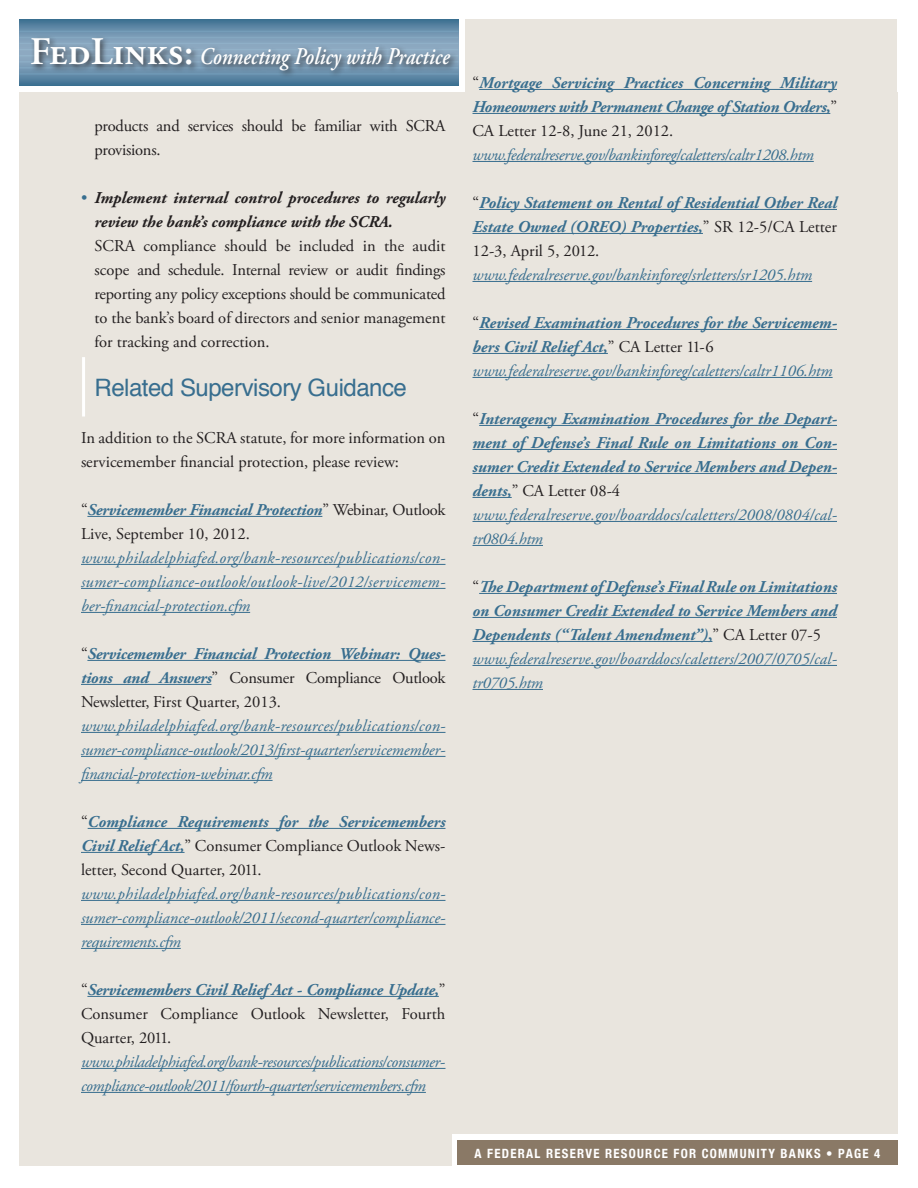
<style>
.page{position:relative;width:918px;height:1188px;background:#fff}
.page>*{position:absolute;margin:0;border:0;box-sizing:border-box;transform-origin:0 0}
.t1{font:italic 600 24px "Adobe Garamond Pro";color:#fff;scale:.85 1}
.t2{font:24px "Helvetica";letter-spacing:-.02em;color:#386e8f}
.t3{font:italic 700 16.5px/24px "Adobe Garamond Pro";color:#386e8f;text-align:justify}
.t4{font:italic 16.5px/24px "Adobe Garamond Pro";color:#386e8f;text-align:justify}
.t5{font:16.5px/24px "Adobe Garamond Pro";color:#231f20}
.t6{font:italic 16.5px/24px "Adobe Garamond Pro";letter-spacing:-.025em;color:#386e8f}
.t7{font:italic 700 16.5px/24px "Adobe Garamond Pro";color:#231f20}
.t8{font:italic 16.5px "Adobe Garamond Pro";letter-spacing:-.02em;color:#386e8f}
.t9{font:700 condensed 12.75px "Helvetica Neue";letter-spacing:.1em;color:#fff}
.s1{font-style:normal;font-size:39px}
.s2{font-weight:400;font-style:normal;color:#386e8f}
.s3{font-weight:700;font-style:italic;color:#386e8f}
.s4{font-weight:400;font-style:normal;color:#231f20}
.s5{font-style:normal}
</style>
<div class="page">
<div style="left:465px;top:19px;width:432px;height:1113px;background:#e9e5de"></div>
<div style="left:19px;top:92px;width:878px;height:1042px;background:#e9e5de"></div>
<svg style="left:19px;top:19px;width:440px;height:66px;background:#5682a0"></svg>
<hr style="left:19px;top:31px;width:439px;height:1px;background:#386e8f">
<hr style="left:19px;top:55px;width:439px;height:1px;background:#386e8f">
<hr style="left:19px;top:43px;width:439px;height:1px;background:#386e8f">
<hr style="left:19px;top:67px;width:439px;height:2px;background:#386e8f">
<hr style="left:19px;top:37px;width:439px;height:1px;background:#386e8f">
<hr style="left:19px;top:61px;width:439px;height:2px;background:#386e8f">
<hr style="left:19px;top:49px;width:439px;height:1px;background:#386e8f">
<hr style="left:19px;top:73px;width:439px;height:2px;background:#386e8f">
<div style="left:28px;top:35px;width:430px;height:43px;background:#231f20;opacity:.85"></div>
<div style="left:19px;top:1040px;width:433px;height:126px;background:#e9e5de"></div>
<div style="left:457px;top:1140px;width:440px;height:25px;background:#8a7966"></div>
<hr style="left:479px;top:89px;width:358px;height:1px;background:#386e8f">
<hr style="left:472px;top:113px;width:358px;height:1px;background:#386e8f">
<hr style="left:472px;top:161px;width:342px;height:1px;background:#386e8f">
<hr style="left:479px;top:209px;width:358px;height:1px;background:#386e8f">
<hr style="left:472px;top:233px;width:231px;height:1px;background:#386e8f">
<hr style="left:472px;top:281px;width:340px;height:1px;background:#386e8f">
<hr style="left:479px;top:329px;width:358px;height:1px;background:#386e8f">
<hr style="left:472px;top:353px;width:136px;height:1px;background:#386e8f">
<hr style="left:472px;top:377px;width:361px;height:1px;background:#386e8f">
<hr style="left:479px;top:425px;width:358px;height:1px;background:#386e8f">
<hr style="left:472px;top:449px;width:365px;height:1px;background:#386e8f">
<hr style="left:472px;top:473px;width:365px;height:1px;background:#386e8f">
<hr style="left:472px;top:497px;width:40px;height:1px;background:#386e8f">
<hr style="left:472px;top:521px;width:365px;height:1px;background:#386e8f">
<hr style="left:472px;top:545px;width:71px;height:1px;background:#386e8f">
<hr style="left:479px;top:593px;width:358px;height:1px;background:#386e8f">
<hr style="left:472px;top:617px;width:365px;height:1px;background:#386e8f">
<hr style="left:472px;top:641px;width:240px;height:1px;background:#386e8f">
<hr style="left:472px;top:665px;width:365px;height:1px;background:#386e8f">
<hr style="left:472px;top:689px;width:71px;height:1px;background:#386e8f">
<hr style="left:87px;top:516px;width:235px;height:1px;background:#386e8f">
<hr style="left:81px;top:564px;width:365px;height:1px;background:#386e8f">
<hr style="left:81px;top:588px;width:365px;height:1px;background:#386e8f">
<hr style="left:81px;top:612px;width:169px;height:1px;background:#386e8f">
<hr style="left:87px;top:660px;width:358px;height:1px;background:#386e8f">
<hr style="left:81px;top:684px;width:130px;height:1px;background:#386e8f">
<hr style="left:81px;top:732px;width:365px;height:1px;background:#386e8f">
<hr style="left:81px;top:756px;width:365px;height:1px;background:#386e8f">
<hr style="left:81px;top:780px;width:192px;height:1px;background:#386e8f">
<hr style="left:88px;top:828px;width:357px;height:1px;background:#386e8f">
<hr style="left:81px;top:852px;width:104px;height:1px;background:#386e8f">
<hr style="left:81px;top:900px;width:365px;height:1px;background:#386e8f">
<hr style="left:81px;top:924px;width:365px;height:1px;background:#386e8f">
<hr style="left:81px;top:948px;width:100px;height:1px;background:#386e8f">
<hr style="left:87px;top:996px;width:352px;height:1px;background:#386e8f">
<hr style="left:81px;top:1068px;width:365px;height:1px;background:#386e8f">
<hr style="left:81px;top:1092px;width:345px;height:1px;background:#386e8f">
<hr style="left:82px;top:357px;width:3px;height:60px;background:#fff">
<p class="t1" style="left:30px;top:43px;width:495px"><span class="s1">FedLinks:</span> Connecting Policy with Practice</p>
<p class="t5" style="left:94px;top:114px;width:353px">products and services should be familiar with SCRA provisions.</p>
<p class="t7" style="left:94px;top:186px;width:353px;text-indent:-13px"><span class="s2">•</span> Implement internal control procedures to regularly review the bank’s compliance with the SCRA.</p>
<p class="t5" style="left:94px;top:234px;width:353px;text-align:justify">SCRA compliance should be included in the audit scope and schedule. Internal review or audit findings reporting any policy exceptions should be communicated to the bank’s board of directors and senior management for tracking and correction.</p>
<p class="t2" style="left:94px;top:369px;width:314px">Related Supervisory Guidance</p>
<p class="t5" style="left:81px;top:426px;width:366px">In addition to the SCRA statute, for more information on servicemember financial protection, please review:</p>
<p class="t5" style="left:81px;top:498px;width:366px">“<span class="s3">Servicemember Financial Protection</span>” Webinar, Outlook<br>Live, September 10, 2012.</p>
<p class="t4" style="left:81px;top:546px;width:366px">www.philadelphiafed.org/bank-resources/publications/con&shy;sumer-compliance-outlook/outlook-live/2012/servicemem&shy;ber-financial-protection.cfm</p>
<p class="t3" style="left:81px;top:642px;width:366px"><span class="s4">“</span>Servicemember Financial Protection Webinar: Ques&shy;tions and Answers<span class="s4">” Consumer Compliance Outlook Newsletter, First Quarter, 2013.</span></p>
<p class="t4" style="left:81px;top:714px;width:366px">www.philadelphiafed.org/bank-resources/publications/con&shy;sumer-compliance-outlook/2013/first-quarter/servicemember&shy;financial-protection-webinar.cfm</p>
<p class="t5" style="left:81px;top:810px;width:366px;text-align:justify">“<span class="s3">Compliance Requirements for the Servicemembers Civil Relief Act,</span>” Consumer Compliance Outlook News&shy;letter, Second Quarter, 2011.</p>
<p class="t4" style="left:81px;top:882px;width:366px">www.philadelphiafed.org/bank-resources/publications/con&shy;sumer-compliance-outlook/2011/second-quarter/compliance&shy;requirements.cfm</p>
<p class="t5" style="left:81px;top:978px;width:366px;text-align:justify">“<span class="s3">Servicemembers Civil Relief Act - Compliance Update,</span>” Consumer Compliance Outlook Newsletter, Fourth Quarter, 2011.</p>
<p class="t6" style="left:81px;top:1050px;width:366px">www.philadelphiafed.org/bank-resources/publications/consumer&shy;compliance-outlook/2011/fourth-quarter/servicemembers.cfm</p>
<p class="t3" style="left:472px;top:71px;width:366px"><span class="s4">“</span>Mortgage Servicing Practices Concerning Military Homeowners with Permanent Change of Station Orders,<span class="s4">” CA Letter 12-8, June 21, 2012.</span></p>
<p class="t8" style="left:473px;top:145px;width:343px">www.federalreserve.gov/bankinforeg/caletters/caltr1208.htm</p>
<p class="t3" style="left:473px;top:191px;width:366px"><span class="s4">“</span>Policy Statement on Rental of Residential Other Real Estate Owned (OREO) Properties,<span class="s4">” SR 12-5/CA Letter 12-3, April 5, 2012.</span></p>
<p class="t4" style="left:473px;top:263px;width:341px">www.federalreserve.gov/bankinforeg/srletters/sr1205.htm</p>
<p class="t3" style="left:473px;top:311px;width:366px"><span class="s4">“</span>Revised Examination Procedures for the Servicemem&shy;bers Civil Relief Act,<span class="s4">” CA Letter 11-6</span></p>
<p class="t4" style="left:473px;top:359px;width:362px">www.federalreserve.gov/bankinforeg/caletters/caltr1106.htm</p>
<p class="t3" style="left:473px;top:407px;width:366px"><span class="s4">“</span>Interagency Examination Procedures for the Depart&shy;ment of Defense’s Final Rule on Limitations on Con&shy;sumer Credit Extended to Service Members and Depen&shy;dents,<span class="s4">” CA Letter 08-4</span></p>
<p class="t4" style="left:473px;top:503px;width:366px">www.federalreserve.gov/boarddocs/caletters/2008/0804/cal&shy;tr0804.htm</p>
<p class="t3" style="left:473px;top:575px;width:366px"><span class="s4">“</span>The Department of Defense’s Final Rule on Limitations on Consumer Credit Extended to Service Members and Dependents (“Talent Amendment”)<span class="s5">,</span><span class="s4">” CA Letter 07-5</span></p>
<p class="t4" style="left:473px;top:647px;width:366px">www.federalreserve.gov/boarddocs/caletters/2007/0705/cal&shy;tr0705.htm</p>
<p class="t9" style="left:475px;top:1146px;width:407px">A FEDERAL RESERVE RESOURCE FOR COMMUNITY BANKS • PAGE 4</p>
</div>
